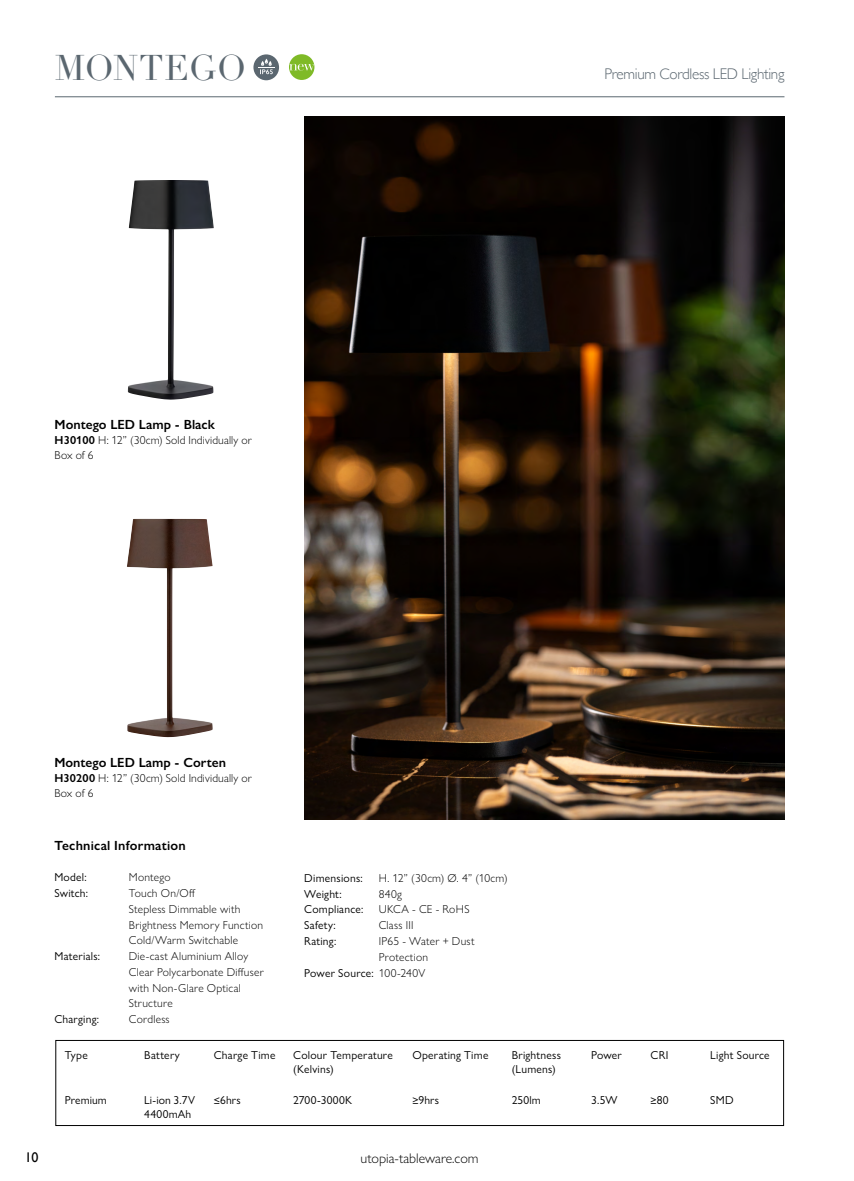
<style>
.page{position:relative;width:854px;height:1181px;background:#fff}
.page>*{position:absolute;margin:0;border:0;box-sizing:border-box;transform-origin:0 0}
.t1{font:35px "Didot";color:#5b6770}
.t2{font:300 15.4px "Gill Sans";letter-spacing:-.02em;color:#5b6770}
.t3{font:300 14px "Gill Sans Nova";color:#000}
.t4{font:14px "Gill Sans";color:#000}
.t5{font:600 13.3px "Gill Sans Nova";color:#000}
.t6{font:600 13.3px "Gill Sans Nova";letter-spacing:.02em;color:#000}
.t7{font:300 11.72px/15px "Gill Sans Nova";letter-spacing:.01em;color:#000}
.t8{font:11.55px "Gill Sans Nova";letter-spacing:.02em;color:#000}
.t9{font:300 11.55px/15.8px "Gill Sans Nova";letter-spacing:.02em;color:#000}
.s1{font-weight:600}
.s2{font-weight:300}
</style>
<div class="page">
<img style="left:304px;top:116px;width:479px;height:703px">
<hr style="left:55px;top:96px;width:729px;height:1px;background:#5b6770">
<div style="left:289px;top:54px;width:25px;height:26px;background:#7fba27;border-radius:50%"></div>
<svg style="left:289px;top:64px;width:25px;height:7px"></svg>
<div style="left:253px;top:54px;width:26px;height:26px;background:#5b6770;border-radius:50%"></div>
<svg style="left:258px;top:59px;width:16px;height:15px"></svg>
<img style="left:127px;top:180px;width:87px;height:220px">
<img style="left:127px;top:519px;width:86px;height:218px">
<div style="left:56px;top:1040px;width:727px;height:85px;border:1px solid #000"></div>
<h1 class="t1" style="left:55px;top:47px;width:193px">MONTEGO</h1>
<h2 class="t2" style="left:604px;top:62px;width:181px">Premium Cordless LED Lighting</h2>
<p class="t5" style="left:55px;top:416px;width:162px">Montego LED Lamp - Black</p>
<p class="t7" style="left:55px;top:432px;width:199px"><span class="s1">H30100</span> H: 12” (30cm) Sold Individually or<br>Box of 6</p>
<p class="t5" style="left:54px;top:754px;width:173px">Montego LED Lamp - Corten</p>
<p class="t7" style="left:54px;top:770px;width:199px"><span class="s1">H30200</span> H: 12” (30cm) Sold Individually or<br>Box of 6</p>
<p class="t6" style="left:54px;top:837px;width:133px">Technical Information</p>
<p class="t8" style="left:54px;top:870px;width:34px">Model:</p>
<p class="t9" style="left:129px;top:869px;width:43px">Montego</p>
<p class="t8" style="left:54px;top:886px;width:35px">Switch:</p>
<p class="t9" style="left:129px;top:885px;width:136px">Touch On/Off<br>Stepless Dimmable with<br>Brightness Memory Function<br>Cold/Warm Switchable</p>
<p class="t8" style="left:54px;top:949px;width:47px">Materials:</p>
<p class="t9" style="left:129px;top:948px;width:136px">Die-cast Aluminium Alloy<br>Clear Polycarbonate Diffuser with Non-Glare Optical<br>Structure</p>
<p class="t8" style="left:54px;top:1012px;width:46px">Charging:</p>
<p class="t9" style="left:129px;top:1011px;width:42px">Cordless</p>
<p class="t8" style="left:304px;top:871px;width:60px">Dimensions:</p>
<p class="t9" style="left:378px;top:870px;width:130px">H. 12” (30cm) Ø. 4” (10cm)</p>
<p class="t8" style="left:304px;top:886px;width:39px">Weight:</p>
<p class="t9" style="left:378px;top:886px;width:25px">840g</p>
<p class="t8" style="left:304px;top:902px;width:60px">Compliance:</p>
<p class="t9" style="left:378px;top:901px;width:92px">UKCA - CE - RoHS</p>
<p class="t8" style="left:304px;top:918px;width:33px">Safety:</p>
<p class="t9" style="left:378px;top:917px;width:36px">Class III</p>
<p class="t8" style="left:304px;top:934px;width:34px">Rating:</p>
<p class="t9" style="left:378px;top:933px;width:97px">IP65 - Water + Dust</p>
<p class="t9" style="left:378px;top:949px;width:51px">Protection</p>
<p class="t8" style="left:304px;top:965px;width:122px">Power Source: <span class="s2">100-240V</span></p>
<p class="t8" style="left:65px;top:1047px;width:24px">Type</p>
<p class="t8" style="left:144px;top:1047px;width:37px">Battery</p>
<p class="t8" style="left:214px;top:1047px;width:63px">Charge Time</p>
<p class="t8" style="left:293px;top:1047px;width:101px">Colour Temperature</p>
<p class="t8" style="left:412px;top:1047px;width:77px">Operating Time</p>
<p class="t8" style="left:511px;top:1047px;width:51px">Brightness</p>
<p class="t8" style="left:591px;top:1047px;width:32px">Power</p>
<p class="t8" style="left:650px;top:1047px;width:20px">CRI</p>
<p class="t8" style="left:710px;top:1047px;width:61px">Light Source</p>
<p class="t8" style="left:293px;top:1061px;width:42px">(Kelvins)</p>
<p class="t8" style="left:511px;top:1061px;width:46px">(Lumens)</p>
<p class="t8" style="left:65px;top:1093px;width:43px">Premium</p>
<p class="t8" style="left:144px;top:1093px;width:52px">Li-ion 3.7V</p>
<p class="t8" style="left:214px;top:1093px;width:28px">≤6hrs</p>
<p class="t8" style="left:293px;top:1093px;width:60px">2700-3000K</p>
<p class="t8" style="left:412px;top:1093px;width:28px">≥9hrs</p>
<p class="t8" style="left:511px;top:1093px;width:31px">250lm</p>
<p class="t8" style="left:591px;top:1093px;width:28px">3.5W</p>
<p class="t8" style="left:650px;top:1093px;width:20px">≥80</p>
<p class="t8" style="left:710px;top:1093px;width:25px">SMD</p>
<p class="t8" style="left:144px;top:1107px;width:49px">4400mAh</p>
<p class="t4" style="left:25px;top:1149px;width:15px">10</p>
<p class="t3" style="left:360px;top:1149px;width:120px">utopia-tableware.com</p>
</div>
